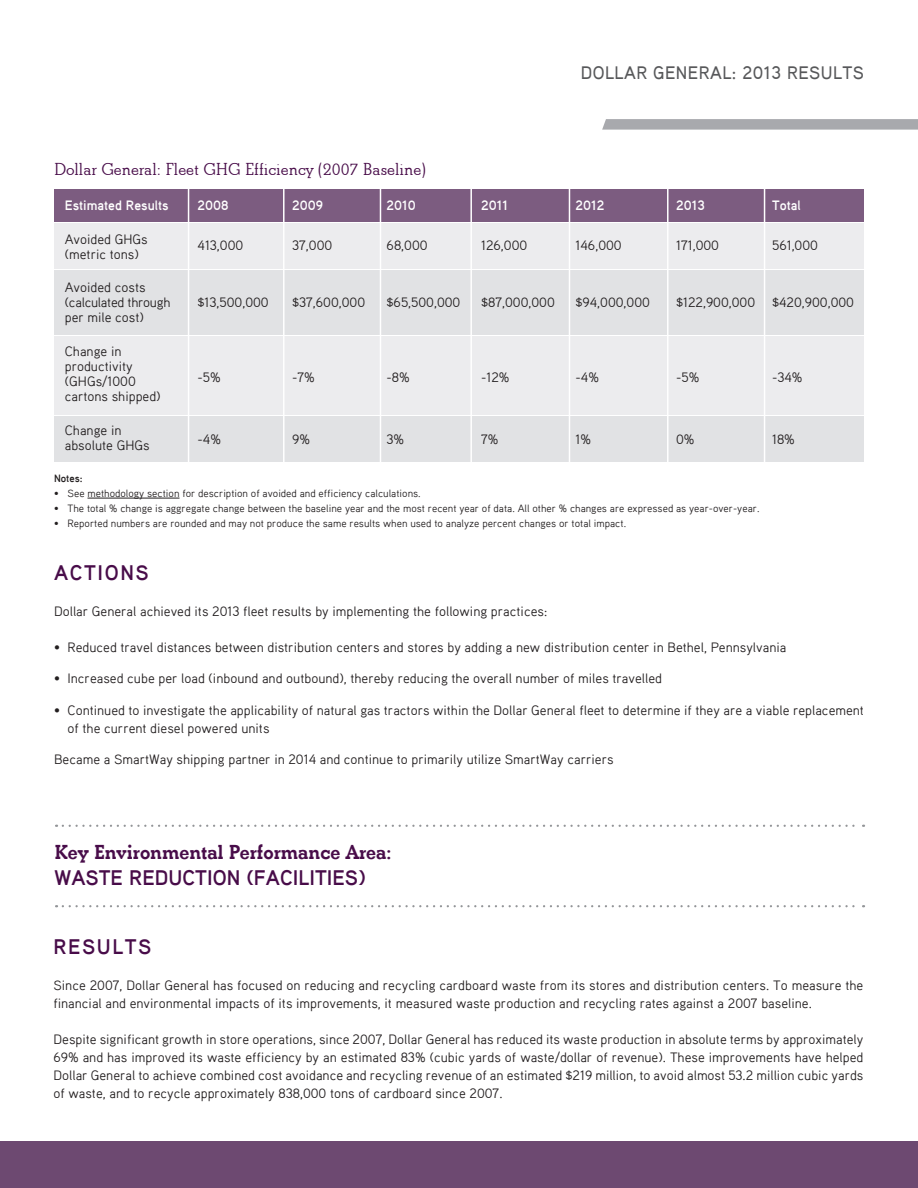
<style>
.page{position:relative;width:918px;height:1188px;background:#fff}
.page>*{position:absolute;margin:0;border:0;box-sizing:border-box;transform-origin:0 0}
.t1{font:700 21px "Beton";color:#480c49}
.t2{font:700 21px "Aaux Pro";color:#480c49}
.t3{font:700 21px "Aaux Pro";letter-spacing:.075em;color:#480c49}
.t4{font:600 18px "Beton EF";color:#480c49}
.t5{font:500 18px "Aaux Pro";letter-spacing:.025em;color:#57585a}
.t6{font:13.5px/15px "Aaux Pro";color:#231f20}
.t7{font:700 13.5px "Aaux Pro";color:#fff}
.t8{font:10.5px "Aaux Pro";color:#231f20}
.t9{font:700 10.5px "Aaux Pro";color:#231f20}
</style>
<div class="page">
<div style="left:0;top:1142px;width:918px;height:46px;background:#6d4971"></div>
<svg style="left:602px;top:119px;width:316px;height:11px;background:#acadb1"></svg>
<hr style="left:87px;top:498px;width:93px;height:1px;background:#231f20">
<div style="left:54px;top:190px;width:810px;height:32px;background:#7c5c80"></div>
<div style="left:54px;top:224px;width:810px;height:45px;background:#ececee"></div>
<div style="left:54px;top:336px;width:810px;height:79px;background:#ececee"></div>
<div style="left:54px;top:270px;width:810px;height:65px;background:#e1e2e4"></div>
<div style="left:54px;top:416px;width:810px;height:46px;background:#e1e2e4"></div>
<hr style="left:764px;top:188px;width:1px;height:282px;background:#fff">
<hr style="left:667px;top:188px;width:2px;height:282px;background:#fff">
<hr style="left:569px;top:188px;width:1px;height:282px;background:#fff">
<hr style="left:470px;top:188px;width:2px;height:282px;background:#fff">
<hr style="left:380px;top:188px;width:1px;height:282px;background:#fff">
<hr style="left:283px;top:188px;width:2px;height:282px;background:#fff">
<hr style="left:188px;top:188px;width:1px;height:282px;background:#fff">
<svg style="left:63px;top:825px;width:801px;height:2px"></svg>
<svg style="left:63px;top:905px;width:801px;height:2px"></svg>
<p class="t5" style="left:581px;top:61px;width:285px">DOLLAR GENERAL: 2013 RESULTS</p>
<p class="t4" style="left:54px;top:159px;width:373px">Dollar General: Fleet GHG Efficiency (2007 Baseline)</p>
<p class="t7" style="left:65px;top:197px;width:105px">Estimated Results</p>
<p class="t6" style="left:65px;top:231px;width:85px">Avoided GHGs (metric tons)</p>
<p class="t6" style="left:65px;top:280px;width:107px">Avoided costs (calculated through per mile cost)</p>
<p class="t6" style="left:65px;top:344px;width:97px">Change in productivity (GHGs/1000 cartons shipped)</p>
<p class="t6" style="left:65px;top:422px;width:58px">Change in</p>
<p class="t6" style="left:65px;top:437px;width:86px">absolute GHGs</p>
<p class="t7" style="left:198px;top:197px;width:33px">2008</p>
<p class="t7" style="left:292px;top:197px;width:32px">2009</p>
<p class="t7" style="left:387px;top:197px;width:31px">2010</p>
<p class="t7" style="left:481px;top:197px;width:28px">2011</p>
<p class="t7" style="left:576px;top:197px;width:30px">2012</p>
<p class="t7" style="left:676px;top:197px;width:30px">2013</p>
<p class="t7" style="left:772px;top:197px;width:30px">Total</p>
<p class="t6" style="left:198px;top:238px;width:47px">413,000</p>
<p class="t6" style="left:292px;top:238px;width:42px">37,000</p>
<p class="t6" style="left:387px;top:238px;width:42px">68,000</p>
<p class="t6" style="left:481px;top:238px;width:48px">126,000</p>
<p class="t6" style="left:576px;top:238px;width:48px">146,000</p>
<p class="t6" style="left:676px;top:238px;width:44px">171,000</p>
<p class="t6" style="left:772px;top:238px;width:47px">561,000</p>
<p class="t6" style="left:198px;top:295px;width:73px">$13,500,000</p>
<p class="t6" style="left:292px;top:295px;width:75px">$37,600,000</p>
<p class="t6" style="left:387px;top:295px;width:75px">$65,500,000</p>
<p class="t6" style="left:481px;top:295px;width:75px">$87,000,000</p>
<p class="t6" style="left:576px;top:295px;width:76px">$94,000,000</p>
<p class="t6" style="left:676px;top:295px;width:81px">$122,900,000</p>
<p class="t6" style="left:772px;top:295px;width:83px">$420,900,000</p>
<p class="t6" style="left:198px;top:370px;width:25px">-5%</p>
<p class="t6" style="left:292px;top:370px;width:24px">-7%</p>
<p class="t6" style="left:387px;top:370px;width:25px">-8%</p>
<p class="t6" style="left:481px;top:370px;width:30px">-12%</p>
<p class="t6" style="left:576px;top:370px;width:25px">-4%</p>
<p class="t6" style="left:676px;top:370px;width:25px">-5%</p>
<p class="t6" style="left:772px;top:370px;width:32px">-34%</p>
<p class="t6" style="left:198px;top:431px;width:25px">-4%</p>
<p class="t6" style="left:292px;top:431px;width:19px">9%</p>
<p class="t6" style="left:387px;top:431px;width:19px">3%</p>
<p class="t6" style="left:481px;top:431px;width:19px">7%</p>
<p class="t6" style="left:576px;top:431px;width:17px">1%</p>
<p class="t6" style="left:676px;top:431px;width:20px">0%</p>
<p class="t6" style="left:772px;top:431px;width:24px">18%</p>
<p class="t9" style="left:54px;top:471px;width:30px">Notes:</p>
<p class="t8" style="left:54px;top:486px;width:368px">¥ See methodology section for description of avoided and efficiency calculations.</p>
<p class="t8" style="left:54px;top:501px;width:707px">¥ The total % change is aggregate change between the baseline year and the most recent year of data. All other % changes are expressed as year-over-year.</p>
<p class="t8" style="left:54px;top:516px;width:574px">¥ Reported numbers are rounded and may not produce the same results when used to analyze percent changes or total impact.</p>
<p class="t3" style="left:54px;top:559px;width:96px">ACTIONS</p>
<p class="t6" style="left:54px;top:603px;width:495px">Dollar General achieved its 2013 fleet results by implementing the following practices:</p>
<p class="t6" style="left:54px;top:639px;width:734px">¥ Reduced travel distances between distribution centers and stores by adding a new distribution center in Bethel, Pennsylvania</p>
<p class="t6" style="left:54px;top:671px;width:610px">¥ Increased cube per load (inbound and outbound), thereby reducing the overall number of miles travelled</p>
<p class="t6" style="left:68px;top:701px;width:798px;line-height:18px;text-indent:-14px">¥ Continued to investigate the applicability of natural gas tractors within the Dollar General fleet to determine if they are a viable replacement of the current diesel powered units</p>
<p class="t6" style="left:54px;top:752px;width:561px">Became a SmartWay shipping partner in 2014 and continue to primarily utilize SmartWay carriers</p>
<p class="t1" style="left:55px;top:840px;width:338px">Key Environmental Performance Area:</p>
<p class="t2" style="left:55px;top:864px;width:312px">WASTE REDUCTION (FACILITIES)</p>
<p class="t3" style="left:53px;top:933px;width:99px">RESULTS</p>
<p class="t6" style="left:53px;top:976px;width:812px;line-height:18px">Since 2007, Dollar General has focused on reducing and recycling cardboard waste from its stores and distribution centers. To measure the financial and environmental impacts of its improvements, it measured waste production and recycling rates against a 2007 baseline.</p>
<p class="t6" style="left:53px;top:1030px;width:812px;line-height:18px;text-align:justify">Despite significant growth in store operations, since 2007, Dollar General has reduced its waste production in absolute terms by approximately 69% and has improved its waste efficiency by an estimated 83% (cubic yards of waste/dollar of revenue). These improvements have helped Dollar General to achieve combined cost avoidance and recycling revenue of an estimated $219 million, to avoid almost 53.2 million cubic yards of waste, and to recycle approximately 838,000 tons of cardboard since 2007.</p>
</div>
